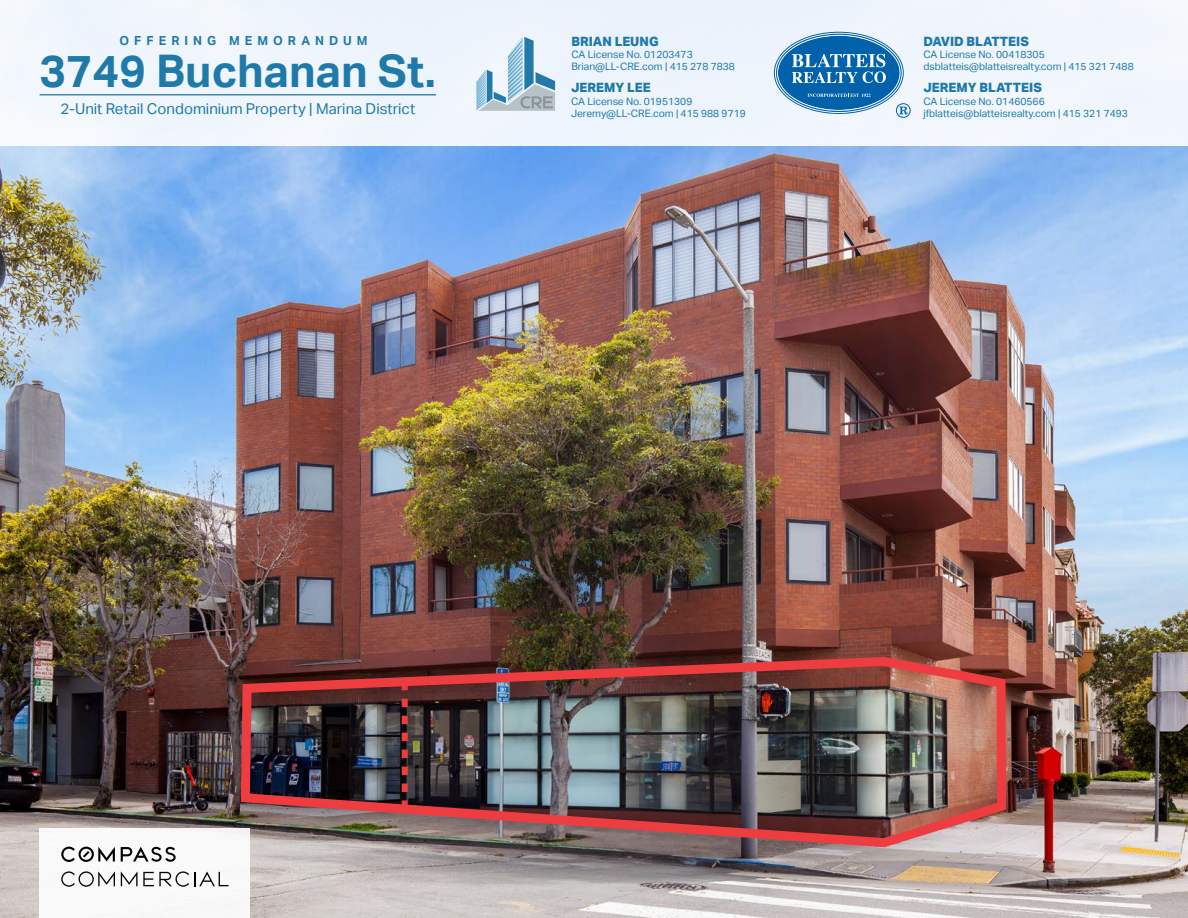
<style>
.page{position:relative;width:1188px;height:918px;background:#fff}
.page>*{position:absolute;margin:0;border:0;box-sizing:border-box;transform-origin:0 0}
.t1{font:48.75px "Modern";color:#0161aa}
.t2{font:700 45px "Aktiv Grotesk";color:#207aa9}
.t3{font:15px "Aktiv Grotesk";color:#207aa9}
.t4{font:800 12.75px "Aktiv Grotesk";color:#207aa9}
.t5{font:700 12.45px "Aktiv Grotesk";letter-spacing:.4em;color:#207aa9}
.t6{font:10.2px/12.3px "Aktiv Grotesk";color:#207aa9}
</style>
<div class="page">
<img style="left:0;top:146px;width:1188px;height:772px">
<div style="left:0;top:0;width:1188px;height:146px;background:#f0f5fc"></div>
<div style="left:40px;top:828px;width:210px;height:90px;background:#fff"></div>
<svg style="left:477px;top:37px;width:78px;height:74px"></svg>
<hr style="left:40px;top:94px;width:396px;height:1px;background:#207aa9">
<svg style="left:61px;top:847px;width:115px;height:15px"></svg>
<svg style="left:61px;top:871px;width:54px;height:16px"></svg>
<svg style="left:121px;top:871px;width:108px;height:16px"></svg>
<img style="left:236px;top:652px;width:775px;height:200px">
<svg style="left:402px;top:682px;width:6px;height:127px"></svg>
<svg style="left:774px;top:32px;width:137px;height:86px"></svg>
<p class="t5" style="left:119px;top:34px;width:250px">OFFERING MEMORANDUM</p>
<p class="t2" style="left:40px;top:45px;width:398px">3749 Buchanan St.</p>
<p class="t3" style="left:60px;top:100px;width:356px">2-Unit Retail Condominium Property | Marina District</p>
<p class="t4" style="left:571px;top:34px;width:89px">BRIAN LEUNG</p>
<p class="t6" style="left:571px;top:48px;width:165px">CA License No. 01203473<br>Brian@LL-CRE.com | 415 278 7838</p>
<p class="t4" style="left:571px;top:81px;width:81px">JEREMY LEE</p>
<p class="t6" style="left:571px;top:95px;width:123px">CA License No. 01951309</p>
<p class="t6" style="left:571px;top:107px;width:176px">Jeremy@LL-CRE.com | 415 988 9719</p>
<p class="t4" style="left:923px;top:34px;width:107px">DAVID BLATTEIS</p>
<p class="t6" style="left:923px;top:48px;width:123px">CA License No. 00418305</p>
<p class="t6" style="left:923px;top:61px;width:212px">dsblatteis@blatteisrealty.com | 415 321 7488</p>
<p class="t1" style="left:939px;top:66px;width:194px">100 Years</p>
<p class="t4" style="left:923px;top:81px;width:120px">JEREMY BLATTEIS</p>
<p class="t6" style="left:923px;top:95px;width:206px">CA License No. 01460566 jfblatteis@blatteisrealty.com | 415 321 7493</p>
</div>
